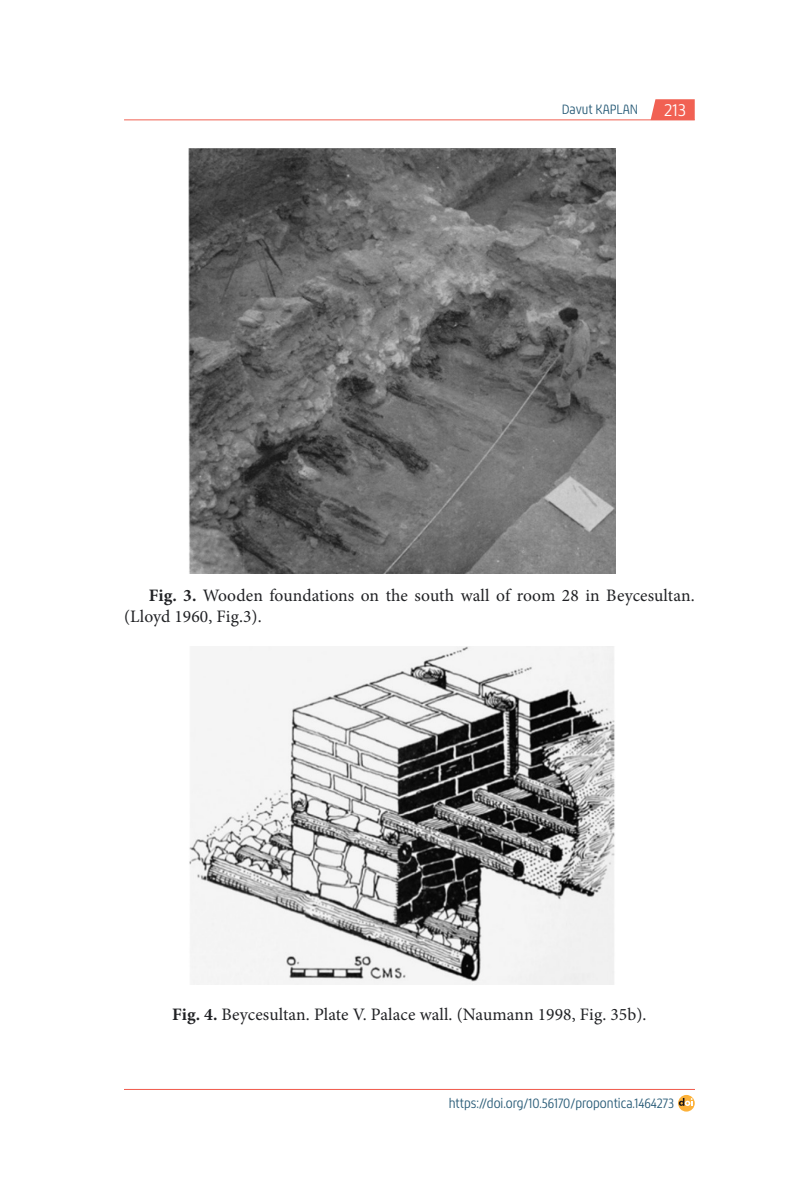
<style>
.page{position:relative;width:794px;height:1191px;background:#fff}
.page>*{position:absolute;margin:0;border:0;box-sizing:border-box;transform-origin:0 0}
.ANA_METİN{font:17.5px/21px "Minion Pro";letter-spacing:.005em;color:#202124}
.t1{font:17.5px "Chypre Nor Boo";color:#fff}
.t2{font:14px "Chypre Con Boo";color:#285b77}
.s1{font-weight:700}
</style>
<div class="page">
<svg style="left:650px;top:99px;width:44px;height:21px"></svg>
<hr style="left:124px;top:120px;width:570px;height:1px;background:#f16153">
<hr style="left:124px;top:1089px;width:570px;height:1px;background:#f16153">
<svg style="left:678px;top:1095px;width:16px;height:16px"></svg>
<svg style="left:679px;top:1098px;width:13px;height:8px"></svg>
<img style="left:188px;top:149px;width:428px;height:424px">
<img style="left:189px;top:647px;width:426px;height:337px">
<p class="t2" style="left:562px;top:101px;width:78px">Davut KAPLAN</p>
<p class="t1" style="left:664px;top:100px;width:23px">213</p>
<p class="ANA_METİN" style="left:124px;top:585px;width:572px;text-indent:25px"><span class="s1">Fig. 3.</span> Wooden foundations on the south wall of room 28 in Beycesultan. (Lloyd 1960, Fig.3).</p>
<p class="ANA_METİN" style="left:172px;top:1004px;width:476px"><span class="s1">Fig. 4.</span> Beycesultan. Plate V. Palace wall. (Naumann 1998, Fig. 35b).</p>
<p class="t2" style="left:449px;top:1095px;width:227px">https://doi.org/10.56170/propontica.1464273</p>
</div>
